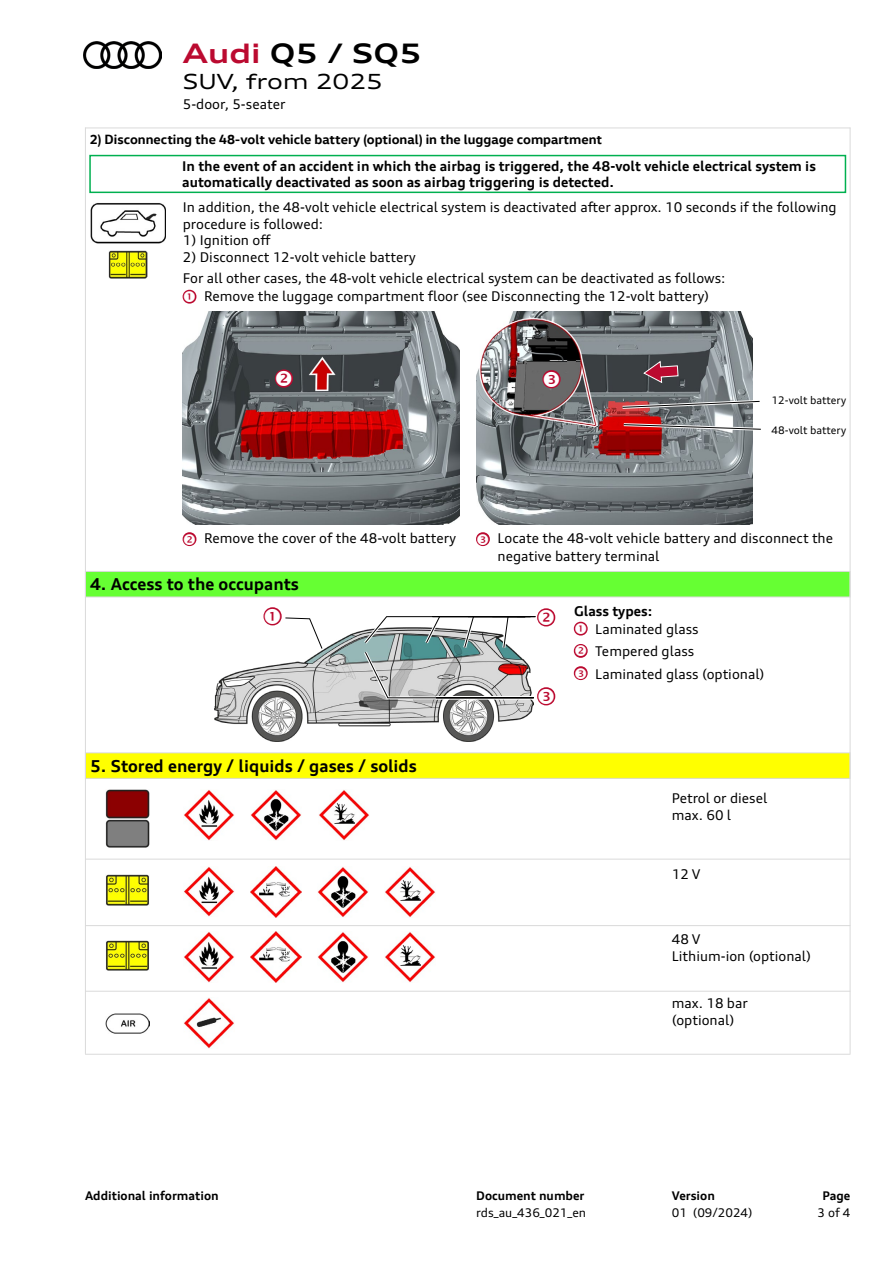
<style>
.page{position:relative;width:893px;height:1263px;background:#fff}
.page>*{position:absolute;margin:0;border:0;box-sizing:border-box;transform-origin:0 0}
.Kopfzeile_Ueberschrift{font:700 expanded 27px "Audi Type";color:#000}
.Kopfzeile_Untertitel{font:expanded 21px "Audi Type";color:#000}
.Kapiteltitel{font:700 16.5px "Audi Type";color:#000}
.Text{font:13.5px/16.5px "Audi Type";color:#000}
.Warntext{font:700 13.5px/16.5px "Audi Type";color:#000}
.Text_fett{font:700 13.5px "VW Head Office";color:#000}
.Fusszeile_fett{font:700 12px "Audi Type";color:#000}
.Fusszeile{font:12px "Audi Type";color:#000}
.Legende_Seite_1{font:10.5px "Audi Type";color:#000}
.s1{color:#bb0a30}
</style>
<div class="page">
<img style="left:476px;top:312px;width:277px;height:212px">
<img style="left:215px;top:631px;width:319px;height:110px">
<hr style="left:85px;top:128px;width:765px;height:1px;background:#dadada">
<div style="left:85px;top:571px;width:765px;height:26px;background:#6f3"></div>
<div style="left:85px;top:571px;width:765px;height:26px;border:1px solid #dadada"></div>
<div style="left:85px;top:753px;width:765px;height:25px;background:#ff0"></div>
<div style="left:85px;top:752px;width:765px;height:27px;border:1px solid #dadada"></div>
<img style="left:184px;top:867px;width:50px;height:50px">
<img style="left:317px;top:867px;width:51px;height:50px">
<img style="left:250px;top:866px;width:51px;height:51px">
<img style="left:385px;top:867px;width:50px;height:50px">
<img style="left:106px;top:875px;width:43px;height:30px">
<hr style="left:85px;top:859px;width:765px;height:1px;background:#dadada">
<hr style="left:85px;top:925px;width:765px;height:1px;background:#dadada">
<hr style="left:85px;top:991px;width:765px;height:1px;background:#dadada">
<img style="left:251px;top:790px;width:50px;height:50px">
<img style="left:184px;top:790px;width:50px;height:50px">
<img style="left:319px;top:790px;width:50px;height:50px">
<img style="left:106px;top:789px;width:43px;height:59px">
<div style="left:89px;top:155px;width:757px;height:38px;border:2px solid #00b050"></div>
<img style="left:108px;top:251px;width:39px;height:27px">
<img style="left:90px;top:203px;width:76px;height:40px">
<hr style="left:85px;top:128px;width:1px;height:926px;background:#dadada">
<hr style="left:850px;top:128px;width:1px;height:926px;background:#dadada">
<hr style="left:85px;top:1054px;width:765px;height:1px;background:#dadada">
<img style="left:184px;top:932px;width:50px;height:50px">
<img style="left:317px;top:932px;width:51px;height:50px">
<img style="left:250px;top:931px;width:51px;height:52px">
<img style="left:385px;top:932px;width:50px;height:50px">
<img style="left:106px;top:940px;width:43px;height:31px">
<img style="left:183px;top:312px;width:276px;height:212px">
<svg style="left:643px;top:360px;width:36px;height:24px"></svg>
<svg style="left:619px;top:398px;width:141px;height:12px;background:#8c8183"></svg>
<svg style="left:621px;top:421px;width:140px;height:11px"></svg>
<img style="left:184px;top:998px;width:50px;height:50px">
<img style="left:106px;top:1014px;width:43px;height:19px">
<img style="left:84px;top:41px;width:78px;height:27px">
<svg style="left:265px;top:617px;width:58px;height:32px"></svg>
<svg style="left:361px;top:616px;width:175px;height:88px"></svg>
<svg style="left:276px;top:371px;width:16px;height:15px"></svg>
<svg style="left:544px;top:371px;width:15px;height:16px"></svg>
<p class="Kopfzeile_Ueberschrift" style="left:183px;top:37px;width:241px"><span class="s1">Audi</span> Q5 / SQ5</p>
<p class="Kopfzeile_Untertitel" style="left:183px;top:68px;width:202px">SUV, from 2025</p>
<p class="Text" style="left:183px;top:96px;width:104px">5-door, 5-seater</p>
<p class="Text_fett" style="left:90px;top:130px;width:514px">2) Disconnecting the 48-volt vehicle battery (optional) in the luggage compartment</p>
<p class="Warntext" style="left:182px;top:158px;width:635px">In the event of an accident in which the airbag is triggered, the 48-volt vehicle electrical system is automatically deactivated as soon as airbag triggering is detected.</p>
<p class="Text" style="left:183px;top:199px;width:655px">In addition, the 48-volt vehicle electrical system is deactivated after approx. 10 seconds if the following procedure is followed:</p>
<p class="Text" style="left:183px;top:232px;width:89px">1) Ignition off</p>
<p class="Text" style="left:183px;top:249px;width:234px">2) Disconnect 12-volt vehicle battery</p>
<p class="Text" style="left:183px;top:269px;width:544px">For all other cases, the 48-volt vehicle electrical system can be deactivated as follows:</p>
<p class="Text" style="left:204px;top:287px;width:507px">Remove the luggage compartment floor (see Disconnecting the 12-volt battery)</p>
<p class="Legende_Seite_1" style="left:772px;top:394px;width:76px">12-volt battery</p>
<p class="Legende_Seite_1" style="left:772px;top:423px;width:76px">48-volt battery</p>
<p class="Text" style="left:204px;top:530px;width:254px">Remove the cover of the 48-volt battery</p>
<p class="Text" style="left:497px;top:529px;width:337px;line-height:18px">Locate the 48-volt vehicle battery and disconnect the negative battery terminal</p>
<p class="Kapiteltitel" style="left:90px;top:574px;width:210px">4. Access to the occupants</p>
<p class="Kapiteltitel" style="left:90px;top:755px;width:328px">5. Stored energy / liquids / gases / solids</p>
<p class="Warntext" style="left:574px;top:603px;width:80px">Glass types:</p>
<p class="Text" style="left:595px;top:621px;width:105px">Laminated glass</p>
<p class="Text" style="left:595px;top:643px;width:100px">Tempered glass</p>
<p class="Text" style="left:595px;top:665px;width:171px">Laminated glass (optional)</p>
<p class="Text" style="left:672px;top:790px;width:97px">Petrol or diesel max. 60 l</p>
<p class="Text" style="left:672px;top:865px;width:30px">12 V</p>
<p class="Text" style="left:672px;top:931px;width:30px">48 V</p>
<p class="Text" style="left:672px;top:947px;width:141px">Lithium-ion (optional)</p>
<p class="Text" style="left:672px;top:995px;width:77px">max. 18 bar</p>
<p class="Text" style="left:672px;top:1012px;width:64px">(optional)</p>
<p class="Fusszeile_fett" style="left:85px;top:1188px;width:135px">Additional information</p>
<p class="Fusszeile_fett" style="left:476px;top:1188px;width:110px">Document number</p>
<p class="Fusszeile" style="left:476px;top:1205px;width:111px">rds_au_436_021_en</p>
<p class="Fusszeile_fett" style="left:672px;top:1188px;width:45px">Version</p>
<p class="Fusszeile" style="left:672px;top:1205px;width:82px">01 (09/2024)</p>
<p class="Fusszeile_fett" style="left:822px;top:1188px;width:30px">Page</p>
<p class="Fusszeile" style="left:818px;top:1205px;width:34px">3 of 4</p>
</div>
